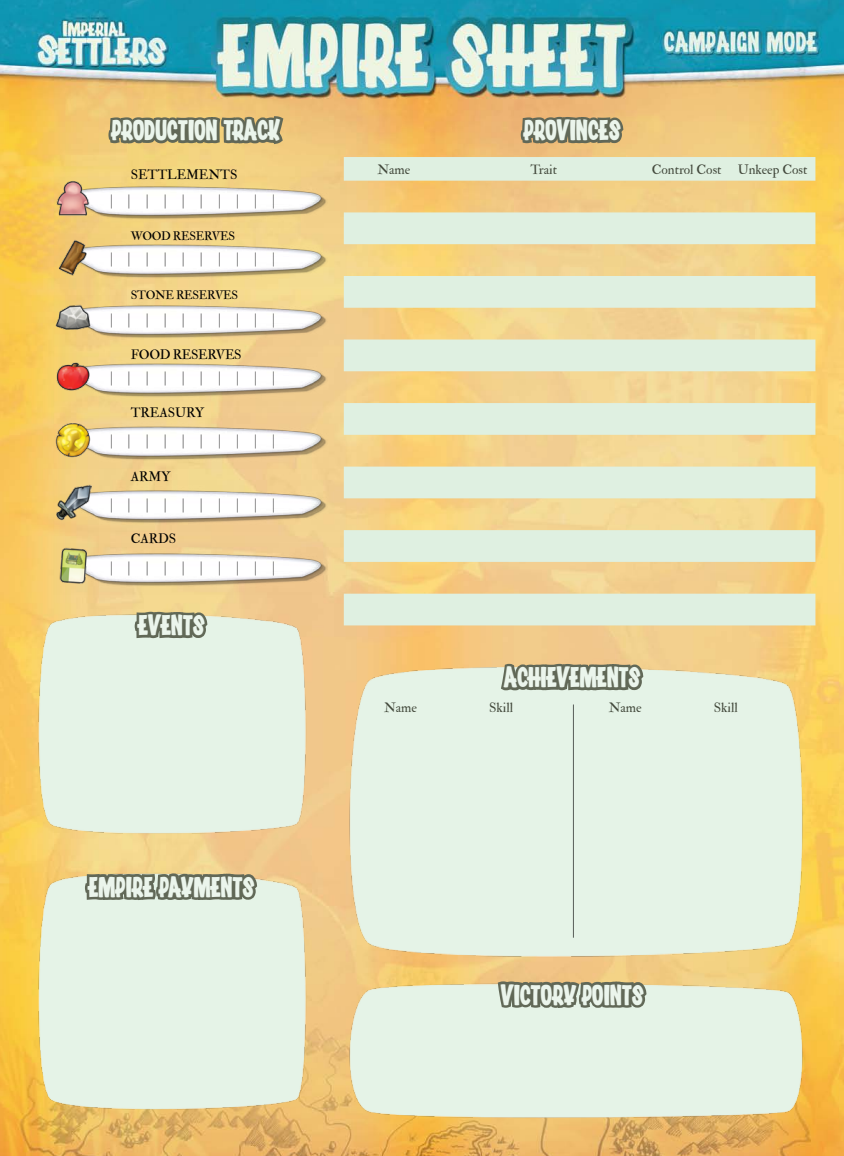
<style>
.page{position:relative;width:844px;height:1156px;background:#fff}
.page>*{position:absolute;margin:0;border:0;box-sizing:border-box;transform-origin:0 0}
.basic_txt{font:24.5px "Tygodnik";letter-spacing:.01em;color:#ebf5ec}
.t1{font:14px "Minion Pro";color:#000}
.note{font:13.3px "IM FELL Double Pica Roman";color:#43493c}
.t2{font:13.3px "IM FELL Double Pica Roman";letter-spacing:-.01em;color:#000}
.t3{font:11.9px "IM FELL Double Pica Roman";letter-spacing:-.025em;color:#000}
</style>
<div class="page">
<img style="left:0;top:0;width:843px;height:1156px">
<img style="left:329px;top:645px;width:514px;height:329px">
<img style="left:329px;top:974px;width:514px;height:157px">
<img style="left:24px;top:598px;width:305px;height:537px">
<img style="left:53px;top:176px;width:291px;height:52px">
<img style="left:53px;top:234px;width:291px;height:52px">
<img style="left:53px;top:295px;width:291px;height:52px">
<img style="left:53px;top:353px;width:291px;height:52px">
<img style="left:53px;top:417px;width:291px;height:51px">
<img style="left:53px;top:480px;width:291px;height:52px">
<img style="left:53px;top:543px;width:291px;height:52px">
<img style="left:55px;top:180px;width:36px;height:36px">
<img style="left:55px;top:239px;width:36px;height:37px">
<img style="left:55px;top:300px;width:36px;height:37px">
<img style="left:55px;top:358px;width:36px;height:37px">
<img style="left:55px;top:421px;width:36px;height:37px">
<img style="left:55px;top:485px;width:36px;height:36px">
<img style="left:55px;top:548px;width:36px;height:37px">
<hr style="left:573px;top:704px;width:1px;height:234px;background:#000">
<svg style="left:518px;top:0;width:108px;height:157px;background:#90ac9d"></svg>
<svg style="left:106px;top:0;width:180px;height:209px;background:#a5ba9f"></svg>
<svg style="left:498px;top:625px;width:148px;height:131px;background:#d1ceb1"></svg>
<svg style="left:495px;top:822px;width:154px;height:252px;background:#d9e1cf"></svg>
<svg style="left:82px;top:714px;width:178px;height:219px;background:#d9ddc6"></svg>
<svg style="left:132px;top:602px;width:78px;height:57px;background:#b4b79d"></svg>
<svg style="left:344px;top:157px;width:471px;height:468px;background:#e9e1b6"></svg>
<h1 class="basic_txt" style="left:112px;top:113px;width:170px">PRODUCTION TRACK</h1>
<p class="basic_txt" style="left:523px;top:113px;width:97px">PROVINCES</p>
<p class="t2" style="left:131px;top:167px;width:108px">SETTLEMENTS</p>
<p class="t1" style="left:109px;top:191px;width:168px">||||||||||</p>
<p class="t3" style="left:131px;top:229px;width:106px">WOOD RESERVES</p>
<p class="t1" style="left:109px;top:249px;width:168px">||||||||||</p>
<p class="t3" style="left:131px;top:288px;width:109px">STONE RESERVES</p>
<p class="t1" style="left:109px;top:310px;width:168px">||||||||||</p>
<p class="t2" style="left:131px;top:347px;width:112px">FOOD RESERVES</p>
<p class="t1" style="left:109px;top:368px;width:168px">||||||||||</p>
<p class="t2" style="left:131px;top:404px;width:75px">TREASURY</p>
<p class="t1" style="left:109px;top:431px;width:168px">||||||||||</p>
<p class="t2" style="left:131px;top:468px;width:41px">ARMY</p>
<p class="t1" style="left:109px;top:495px;width:168px">||||||||||</p>
<p class="t2" style="left:131px;top:530px;width:47px">CARDS</p>
<p class="t1" style="left:109px;top:558px;width:168px">||||||||||</p>
<h1 class="basic_txt" style="left:138px;top:608px;width:67px">EVENTS</h1>
<h1 class="basic_txt" style="left:88px;top:870px;width:167px">EMPIRE PAYMENTS</h1>
<p class="note" style="left:377px;top:161px;width:34px">Name</p>
<p class="note" style="left:530px;top:161px;width:28px">Trait</p>
<p class="note" style="left:651px;top:161px;width:71px">Control Cost</p>
<p class="note" style="left:737px;top:161px;width:71px">Unkeep Cost</p>
<p class="basic_txt" style="left:504px;top:660px;width:137px">ACHIEVEMENTS</p>
<p class="note" style="left:384px;top:699px;width:34px">Name</p>
<p class="note" style="left:489px;top:699px;width:26px">Skill</p>
<p class="note" style="left:608px;top:699px;width:34px">Name</p>
<p class="note" style="left:713px;top:699px;width:26px">Skill</p>
<p class="basic_txt" style="left:500px;top:977px;width:144px">VICTORY POINTS</p>
</div>
